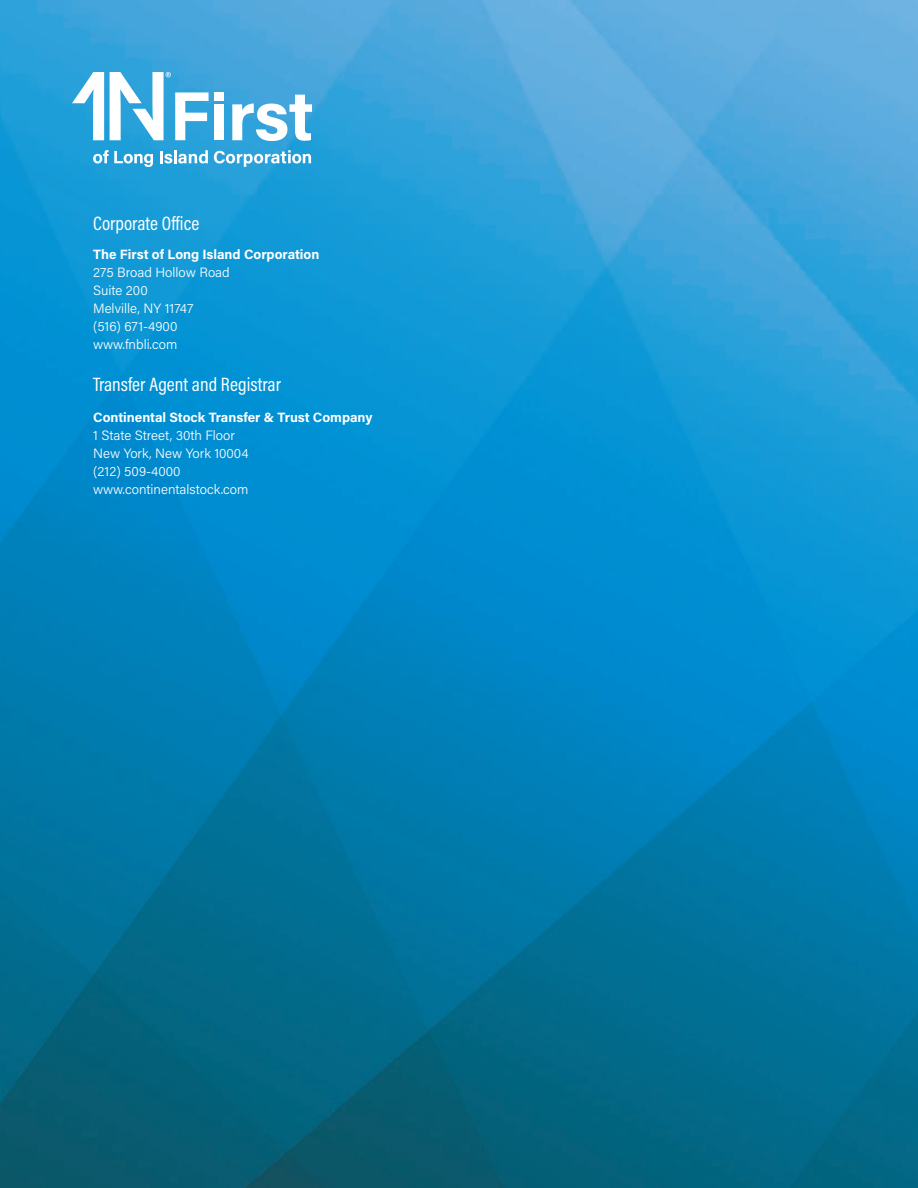
<style>
.page{position:relative;width:918px;height:1188px;background:#fff}
.page>*{position:absolute;margin:0;border:0;box-sizing:border-box;transform-origin:0 0}
.t1{font:19.5px "Acumin Pro Cond";color:#fff}
.t2{font:300 13.5px/18px "Acumin Pro";color:#fff}
.t3{font:700 13.5px "Acumin Pro";color:#fff}
</style>
<div class="page">
<img style="left:0;top:0;width:918px;height:1188px">
<svg style="left:72px;top:72px;width:32px;height:68px"></svg>
<div style="left:214px;top:92px;width:10px;height:9px;background:#fff"></div>
<div style="left:214px;top:104px;width:10px;height:36px;background:#fff"></div>
<svg style="left:232px;top:95px;width:80px;height:46px"></svg>
<svg style="left:93px;top:150px;width:60px;height:17px"></svg>
<svg style="left:160px;top:150px;width:48px;height:13px"></svg>
<svg style="left:214px;top:150px;width:97px;height:17px"></svg>
<svg style="left:110px;top:72px;width:99px;height:68px"></svg>
<svg style="left:916px;top:384px;width:2px;height:804px;background:#0785bc"></svg>
<h1 class="t1" style="left:93px;top:211px;width:108px">Corporate Office</h1>
<p class="t3" style="left:93px;top:245px;width:228px">The First of Long Island Corporation</p>
<p class="t2" style="left:93px;top:263px;width:138px">275 Broad Hollow Road<br>Suite 200<br>Melville, NY 11747<br>(516) 671-4900 www.fnbli.com</p>
<h1 class="t1" style="left:93px;top:372px;width:190px">Transfer Agent and Registrar</h1>
<p class="t3" style="left:93px;top:408px;width:281px">Continental Stock Transfer &amp; Trust Company</p>
<p class="t2" style="left:93px;top:426px;width:157px">1 State Street, 30th Floor<br>New York, New York 10004 (212) 509-4000 www.continentalstock.com</p>
</div>
